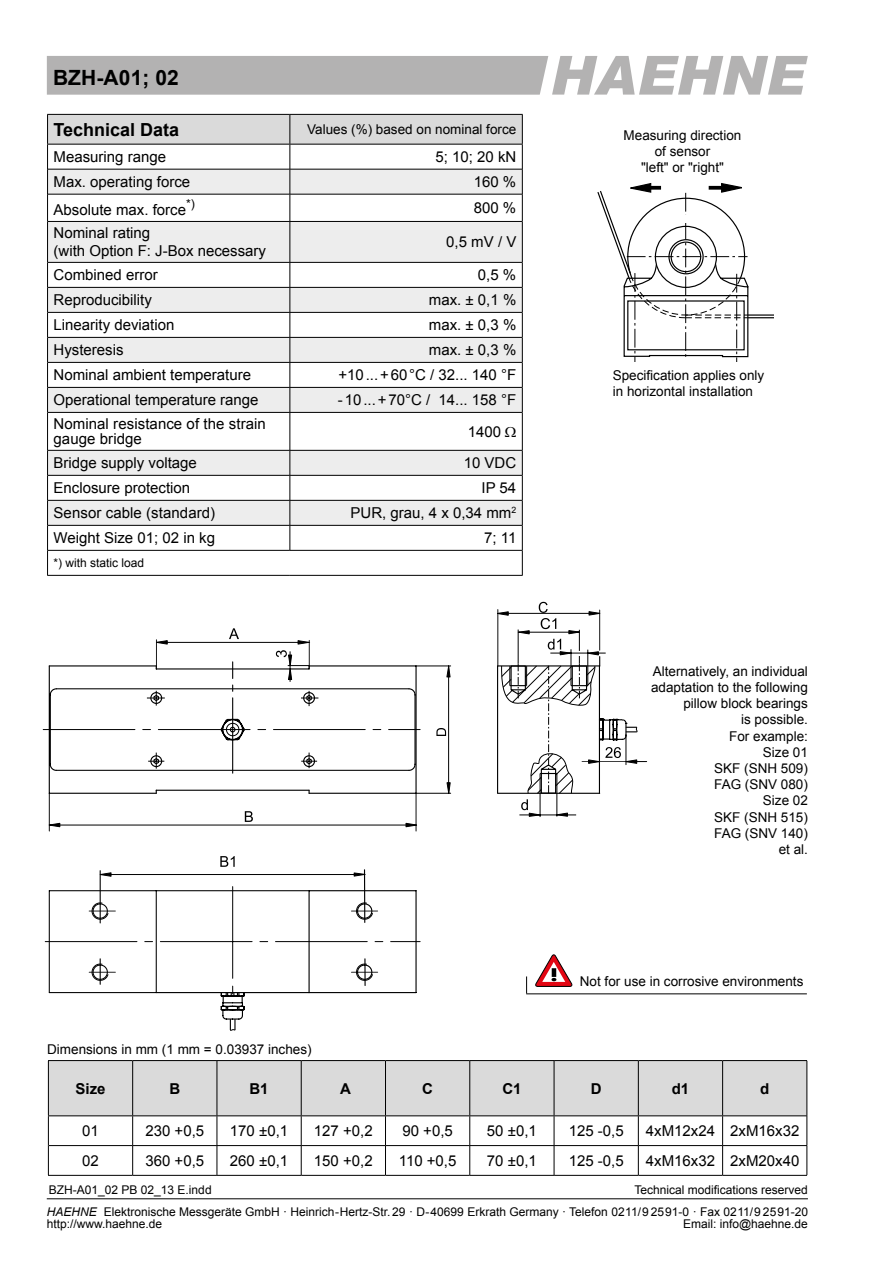
<style>
.page{position:relative;width:893px;height:1263px;background:#fff}
.page>*{position:absolute;margin:0;border:0;box-sizing:border-box;transform-origin:0 0}
.t1{font:italic 900 54px "Arial";color:#b3b2b2}
.t2{font:700 21px "Arial";letter-spacing:.005em;color:#000}
.t3{font:700 18px "Arial";color:#000}
.t4{font:15px/18px "Arial";color:#000}
.t5{font:700 15px "Arial";color:#000}
.t6{font:13.5px/16.2px "Arial";color:#000;text-align:right}
.t7{font:12.3px "Arial";color:#000}
.t8{font:12px/11.7px "Arial";color:#000}
.s1{font-style:italic}
</style>
<div class="page">
<hr style="left:47px;top:1198px;width:761px;height:1px;background:#000">
<div style="left:47px;top:56px;width:501px;height:39px;background:#b3b2b2"></div>
<svg style="left:48px;top:222px;width:474px;height:303px;fill:#ededed"></svg>
<hr style="left:48px;top:221px;width:242px;height:1px;background:#000">
<hr style="left:290px;top:221px;width:232px;height:1px;background:#000">
<hr style="left:290px;top:222px;width:1px;height:40px;background:#000">
<hr style="left:48px;top:262px;width:242px;height:1px;background:#000">
<hr style="left:290px;top:262px;width:232px;height:1px;background:#000">
<hr style="left:48px;top:287px;width:242px;height:1px;background:#000">
<hr style="left:290px;top:287px;width:232px;height:1px;background:#000">
<hr style="left:48px;top:312px;width:242px;height:1px;background:#000">
<hr style="left:290px;top:312px;width:232px;height:1px;background:#000">
<hr style="left:48px;top:387px;width:242px;height:1px;background:#000">
<hr style="left:290px;top:387px;width:232px;height:1px;background:#000">
<hr style="left:48px;top:412px;width:242px;height:1px;background:#000">
<hr style="left:290px;top:412px;width:232px;height:1px;background:#000">
<hr style="left:290px;top:413px;width:1px;height:37px;background:#000">
<hr style="left:48px;top:450px;width:242px;height:1px;background:#000">
<hr style="left:290px;top:450px;width:232px;height:1px;background:#000">
<hr style="left:48px;top:475px;width:242px;height:1px;background:#000">
<hr style="left:290px;top:475px;width:232px;height:1px;background:#000">
<svg style="left:290px;top:450px;width:1px;height:100px"></svg>
<svg style="left:47px;top:114px;width:476px;height:107px"></svg>
<hr style="left:47px;top:221px;width:1px;height:41px;background:#000">
<hr style="left:522px;top:221px;width:1px;height:41px;background:#000">
<svg style="left:47px;top:262px;width:1px;height:150px"></svg>
<svg style="left:522px;top:262px;width:1px;height:150px"></svg>
<hr style="left:47px;top:412px;width:1px;height:38px;background:#000">
<hr style="left:522px;top:412px;width:1px;height:38px;background:#000">
<svg style="left:47px;top:450px;width:1px;height:125px"></svg>
<svg style="left:522px;top:450px;width:1px;height:125px"></svg>
<hr style="left:47px;top:575px;width:243px;height:1px;background:#000">
<hr style="left:290px;top:575px;width:233px;height:1px;background:#000">
<hr style="left:48px;top:500px;width:242px;height:1px;background:#000">
<hr style="left:290px;top:500px;width:232px;height:1px;background:#000">
<hr style="left:48px;top:525px;width:242px;height:1px;background:#000">
<hr style="left:290px;top:525px;width:232px;height:1px;background:#000">
<hr style="left:48px;top:337px;width:242px;height:1px;background:#000">
<hr style="left:290px;top:337px;width:232px;height:1px;background:#000">
<hr style="left:48px;top:362px;width:242px;height:1px;background:#000">
<hr style="left:290px;top:362px;width:232px;height:1px;background:#000">
<svg style="left:290px;top:263px;width:1px;height:149px"></svg>
<hr style="left:48px;top:550px;width:242px;height:1px;background:#000">
<hr style="left:290px;top:550px;width:232px;height:1px;background:#000">
<svg style="left:436px;top:728px;width:10px;height:8px"></svg>
<hr style="left:49px;top:825px;width:364px;height:1px;background:#000">
<hr style="left:416px;top:793px;width:1px;height:38px;background:#000">
<hr style="left:49px;top:793px;width:1px;height:38px;background:#000">
<hr style="left:448px;top:666px;width:1px;height:127px;background:#000">
<hr style="left:416px;top:793px;width:35px;height:1px;background:#000">
<hr style="left:416px;top:666px;width:35px;height:1px;background:#000">
<hr style="left:100px;top:874px;width:265px;height:1px;background:#000">
<hr style="left:364px;top:870px;width:1px;height:52px;background:#000">
<hr style="left:100px;top:870px;width:1px;height:53px;background:#000">
<svg style="left:406px;top:823px;width:11px;height:4px"></svg>
<svg style="left:354px;top:873px;width:10px;height:3px"></svg>
<svg style="left:100px;top:872px;width:11px;height:4px"></svg>
<svg style="left:49px;top:823px;width:11px;height:4px"></svg>
<svg style="left:447px;top:666px;width:3px;height:11px"></svg>
<svg style="left:447px;top:782px;width:3px;height:12px"></svg>
<svg style="left:245px;top:811px;width:8px;height:11px"></svg>
<svg style="left:220px;top:856px;width:15px;height:11px"></svg>
<svg style="left:43px;top:628px;width:377px;height:166px"></svg>
<svg style="left:45px;top:886px;width:375px;height:145px"></svg>
<svg style="left:497px;top:602px;width:150px;height:215px"></svg>
<hr style="left:48px;top:1175px;width:85px;height:1px;background:#000">
<hr style="left:133px;top:1175px;width:84px;height:1px;background:#000">
<hr style="left:217px;top:1175px;width:84px;height:1px;background:#000">
<hr style="left:301px;top:1175px;width:84px;height:1px;background:#000">
<hr style="left:385px;top:1175px;width:85px;height:1px;background:#000">
<hr style="left:470px;top:1175px;width:84px;height:1px;background:#000">
<hr style="left:554px;top:1175px;width:84px;height:1px;background:#000">
<hr style="left:638px;top:1175px;width:85px;height:1px;background:#000">
<hr style="left:723px;top:1175px;width:84px;height:1px;background:#000">
<svg style="left:48px;top:1060px;width:760px;height:115px"></svg>
<hr style="left:526px;top:993px;width:281px;height:1px;background:#000">
<svg style="left:526px;top:976px;width:1px;height:17px"></svg>
<svg style="left:535px;top:954px;width:37px;height:33px"></svg>
<svg style="left:597px;top:183px;width:177px;height:178px"></svg>
<svg style="left:709px;top:186px;width:18px;height:4px"></svg>
<svg style="left:505px;top:426px;width:11px;height:11px"></svg>
<h2 class="t2" style="left:53px;top:63px;width:127px">BZH-A01; 02</h2>
<p class="t3" style="left:54px;top:117px;width:127px">Technical Data</p>
<p class="t6" style="left:307px;top:121px;width:211px">Values (%) based on nominal force</p>
<p class="t4" style="left:54px;top:148px;width:114px">Measuring range</p>
<p class="t4" style="left:435px;top:148px;width:82px">5; 10; 20 kN</p>
<p class="t4" style="left:54px;top:173px;width:138px">Max. operating force</p>
<p class="t4" style="left:474px;top:173px;width:44px">160 %</p>
<p class="t4" style="left:54px;top:201px;width:134px">Absolute max. force</p>
<p class="t7" style="left:186px;top:196px;width:10px">*)</p>
<p class="t4" style="left:474px;top:199px;width:44px">800 %</p>
<p class="t4" style="left:54px;top:224px;width:214px">Nominal rating<br>(with Option F: J-Box necessary</p>
<p class="t4" style="left:446px;top:233px;width:72px">0,5 mV / V</p>
<p class="t4" style="left:54px;top:266px;width:106px">Combined error</p>
<p class="t4" style="left:478px;top:266px;width:40px">0,5 %</p>
<p class="t4" style="left:54px;top:291px;width:100px">Reproducibility</p>
<p class="t4" style="left:429px;top:291px;width:89px">max. ± 0,1 %</p>
<p class="t4" style="left:54px;top:316px;width:122px">Linearity deviation</p>
<p class="t4" style="left:429px;top:316px;width:89px">max. ± 0,3 %</p>
<p class="t4" style="left:54px;top:341px;width:72px">Hysteresis</p>
<p class="t4" style="left:429px;top:341px;width:89px">max. ± 0,3 %</p>
<p class="t4" style="left:54px;top:366px;width:199px">Nominal ambient temperature</p>
<p class="t4" style="left:338px;top:366px;width:179px">+10...+60°C / 32... 140 °F</p>
<p class="t4" style="left:54px;top:391px;width:207px">Operational temperature range</p>
<p class="t4" style="left:338px;top:391px;width:180px">-10...+70°C / 14... 158 °F</p>
<p class="t4" style="left:54px;top:417px;width:214px;line-height:15px">Nominal resistance of the strain gauge bridge</p>
<p class="t4" style="left:468px;top:423px;width:35px">1400</p>
<p class="t4" style="left:54px;top:454px;width:145px">Bridge supply voltage</p>
<p class="t4" style="left:464px;top:454px;width:54px">10 VDC</p>
<p class="t4" style="left:54px;top:479px;width:138px">Enclosure protection</p>
<p class="t4" style="left:482px;top:479px;width:36px">IP 54</p>
<p class="t4" style="left:54px;top:504px;width:163px">Sensor cable (standard)</p>
<p class="t4" style="left:351px;top:504px;width:167px">PUR, grau, 4 x 0,34 mm<sup>2</sup></p>
<p class="t4" style="left:54px;top:529px;width:163px">Weight Size 01; 02 in kg</p>
<p class="t4" style="left:484px;top:529px;width:34px">7; 11</p>
<p class="t8" style="left:54px;top:557px;width:92px">*) with static load</p>
<h1 class="t1" style="left:550px;top:42px;width:256px">HAEHNE</h1>
<p class="t6" style="left:624px;top:127px;width:119px;text-align:center">Measuring direction of sensor<br>"left" or "right"</p>
<p class="t6" style="left:613px;top:368px;width:153px;text-align:left">Specification applies only in horizontal installation</p>
<p class="t6" style="left:651px;top:663px;width:158px">Alternatively, an individual adaptation to the following pillow block bearings<br>is possible.<br>For example:<br>Size 01<br>SKF (SNH 509)<br>FAG (SNV 080)<br>Size 02<br>SKF (SNH 515)<br>FAG (SNV 140)<br>et al.</p>
<p class="t6" style="left:47px;top:1041px;width:266px">Dimensions in mm (1 mm = 0.03937 inches)</p>
<p class="t6" style="left:580px;top:973px;width:225px">Not for use in corrosive environments</p>
<p class="t5" style="left:76px;top:1078px;width:32px">Size</p>
<p class="t5" style="left:169px;top:1078px;width:12px">B</p>
<p class="t5" style="left:249px;top:1078px;width:21px">B1</p>
<p class="t5" style="left:340px;top:1078px;width:12px">A</p>
<p class="t5" style="left:422px;top:1078px;width:12px">C</p>
<p class="t5" style="left:502px;top:1078px;width:21px">C1</p>
<p class="t5" style="left:591px;top:1078px;width:12px">D</p>
<p class="t5" style="left:672px;top:1078px;width:19px">d1</p>
<p class="t5" style="left:760px;top:1078px;width:11px">d</p>
<p class="t4" style="left:82px;top:1122px;width:18px">01</p>
<p class="t4" style="left:145px;top:1122px;width:60px">230 +0,5</p>
<p class="t4" style="left:230px;top:1122px;width:60px">170 ±0,1</p>
<p class="t4" style="left:314px;top:1122px;width:60px">127 +0,2</p>
<p class="t4" style="left:402px;top:1122px;width:52px">90 +0,5</p>
<p class="t4" style="left:487px;top:1122px;width:51px">50 ±0,1</p>
<p class="t4" style="left:569px;top:1122px;width:57px">125 -0,5</p>
<p class="t4" style="left:646px;top:1122px;width:155px">4xM12x24 2xM16x32</p>
<p class="t4" style="left:82px;top:1152px;width:18px">02</p>
<p class="t4" style="left:145px;top:1152px;width:60px">360 +0,5</p>
<p class="t4" style="left:230px;top:1152px;width:60px">260 ±0,1</p>
<p class="t4" style="left:314px;top:1152px;width:60px">150 +0,2</p>
<p class="t4" style="left:399px;top:1152px;width:59px">110 +0,5</p>
<p class="t4" style="left:487px;top:1152px;width:51px">70 ±0,1</p>
<p class="t4" style="left:569px;top:1152px;width:57px">125 -0,5</p>
<p class="t4" style="left:646px;top:1152px;width:155px">4xM16x32 2xM20x40</p>
<p class="t8" style="left:49px;top:1183px;width:164px">BZH-A01_02 PB 02_13 E.indd</p>
<p class="t8" style="left:634px;top:1183px;width:175px">Technical modifications reserved</p>
<p class="t8" style="left:47px;top:1206px;width:763px"><span class="s1">HAEHNE</span> Elektronische Messgeräte GmbH · Heinrich-Hertz-Str. 29 · D-40699 Erkrath Germany · Telefon 0211/9 25 91-0 · Fax 0211/9 25 91-20 http://www.haehne.de</p>
<p class="t8" style="left:683px;top:1218px;width:126px">Email: info@haehne.de</p>
</div>
